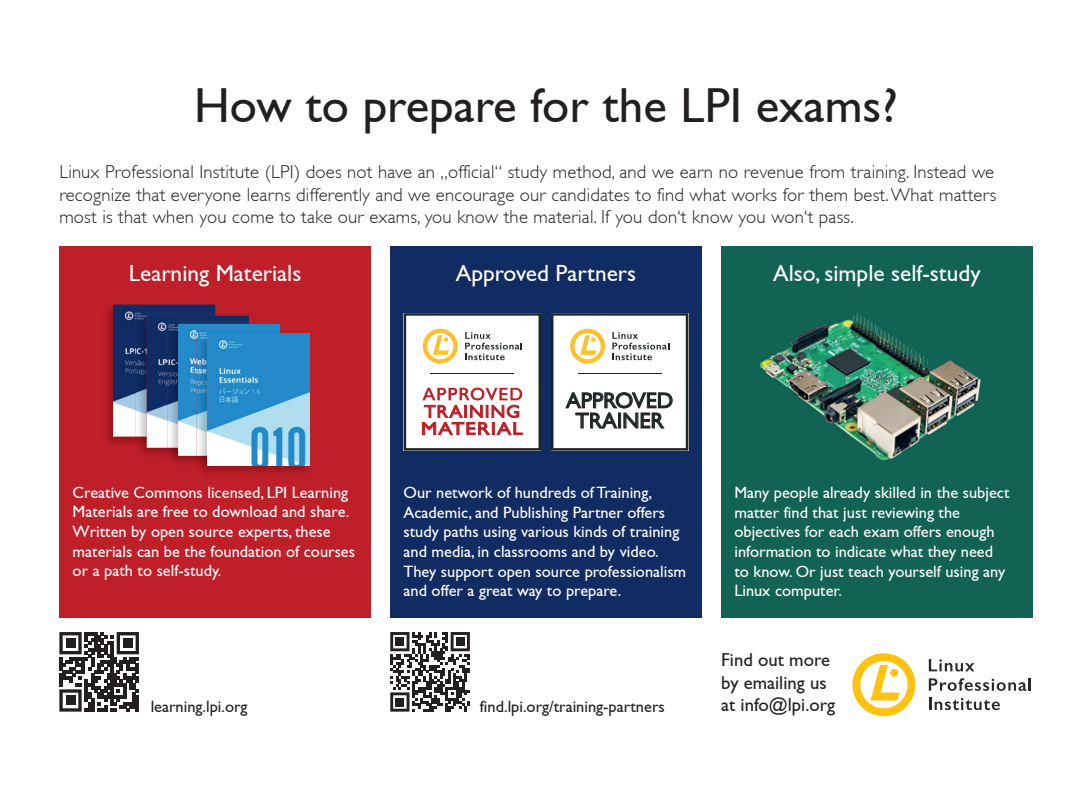
<style>
.page{position:relative;width:1092px;height:787px;background:#fff}
.page>*{position:absolute;margin:0;border:0;box-sizing:border-box;transform-origin:0 0}
.t1{font:49px "Gill Sans";color:#231f20}
.t2{font:23.5px "Gill Sans";color:#fff}
.t3{font:22px/20.2px "Gill Sans";color:#1e2627;text-align:center}
.t4{font:300 18.75px/22.5px "Gill Sans";letter-spacing:.01em;color:#231f20}
.t5{font:18.75px/22.5px "Gill Sans";color:#231f20}
.t6{font:16.25px/19.8px "Gill Sans";color:#fff}
.t7{font:16.25px "Gill Sans";color:#231f20}
</style>
<div class="page">
<div style="left:59px;top:247px;width:312px;height:371px;background:#be1f29"></div>
<div style="left:390px;top:247px;width:311px;height:371px;background:#112c63"></div>
<div style="left:721px;top:247px;width:311px;height:371px;background:#126353"></div>
<img style="left:760px;top:312px;width:221px;height:149px">
<svg style="left:59px;top:632px;width:80px;height:79px"></svg>
<div style="left:66px;top:638px;width:9px;height:10px;background:#231f20"></div>
<div style="left:123px;top:638px;width:10px;height:10px;background:#231f20"></div>
<div style="left:66px;top:695px;width:9px;height:10px;background:#231f20"></div>
<svg style="left:390px;top:632px;width:80px;height:79px"></svg>
<div style="left:396px;top:637px;width:8px;height:8px;background:#231f20"></div>
<div style="left:456px;top:637px;width:8px;height:8px;background:#231f20"></div>
<div style="left:396px;top:698px;width:8px;height:8px;background:#231f20"></div>
<img style="left:106px;top:304px;width:110px;height:140px">
<img style="left:113px;top:304px;width:102px;height:132px">
<img style="left:141px;top:315px;width:108px;height:140px">
<img style="left:136px;top:313px;width:79px;height:123px">
<img style="left:147px;top:316px;width:102px;height:132px">
<img style="left:167px;top:321px;width:82px;height:127px">
<img style="left:178px;top:324px;width:102px;height:132px">
<img style="left:201px;top:333px;width:109px;height:140px">
<img style="left:196px;top:331px;width:87px;height:136px">
<img style="left:196px;top:456px;width:11px;height:3px">
<img style="left:196px;top:331px;width:84px;height:125px">
<img style="left:207px;top:333px;width:102px;height:132px">
<svg style="left:403px;top:313px;width:138px;height:137px;background:#e5d6d2"></svg>
<svg style="left:551px;top:313px;width:137px;height:137px;background:#ebeae6"></svg>
<svg style="left:852px;top:653px;width:63px;height:63px"></svg>
<svg style="left:928px;top:678px;width:102px;height:13px"></svg>
<svg style="left:929px;top:697px;width:70px;height:13px"></svg>
<svg style="left:928px;top:659px;width:46px;height:12px"></svg>
<h1 class="t1" style="left:194px;top:77px;width:705px">How to prepare for the LPI exams?</h1>
<p class="t4" style="left:59px;top:161px;width:938px">Linux Professional Institute (LPI) does not have an „official“ study method, and we earn no revenue from training. Instead we recognize that everyone learns differently and we encourage our candidates to find what works for them best. What matters most is that when you come to take our exams, you know the material. If you don‘t know you won‘t pass.</p>
<h2 class="t2" style="left:129px;top:260px;width:174px">Learning Materials</h2>
<h2 class="t2" style="left:456px;top:260px;width:182px">Approved Partners</h2>
<h2 class="t2" style="left:773px;top:260px;width:209px">Also, simple self-study</h2>
<p class="t6" style="left:73px;top:482px;width:284px">Creative Commons licensed, LPI Learning Materials are free to download and share.<br>Written by open source experts, these materials can be the foundation of courses or a path to self-study.</p>
<h3 class="t3" style="left:566px;top:391px;width:109px">APPROVED<br>TRAINER</h3>
<p class="t6" style="left:403px;top:483px;width:284px">Our network of hundreds of Training, Academic, and Publishing Partner offers study paths using various kinds of training and media, in classrooms and by video.<br>They support open source professionalism and offer a great way to prepare.</p>
<p class="t7" style="left:151px;top:696px;width:98px">learning.lpi.org</p>
<p class="t7" style="left:480px;top:696px;width:186px">find.lpi.org/training-partners</p>
<p class="t6" style="left:734px;top:483px;width:276px">Many people already skilled in the subject matter find that just reviewing the objectives for each exam offers enough information to indicate what they need to know. Or just teach yourself using any Linux computer.</p>
<p class="t5" style="left:721px;top:648px;width:115px">Find out more by emailing us at info@lpi.org</p>
</div>
